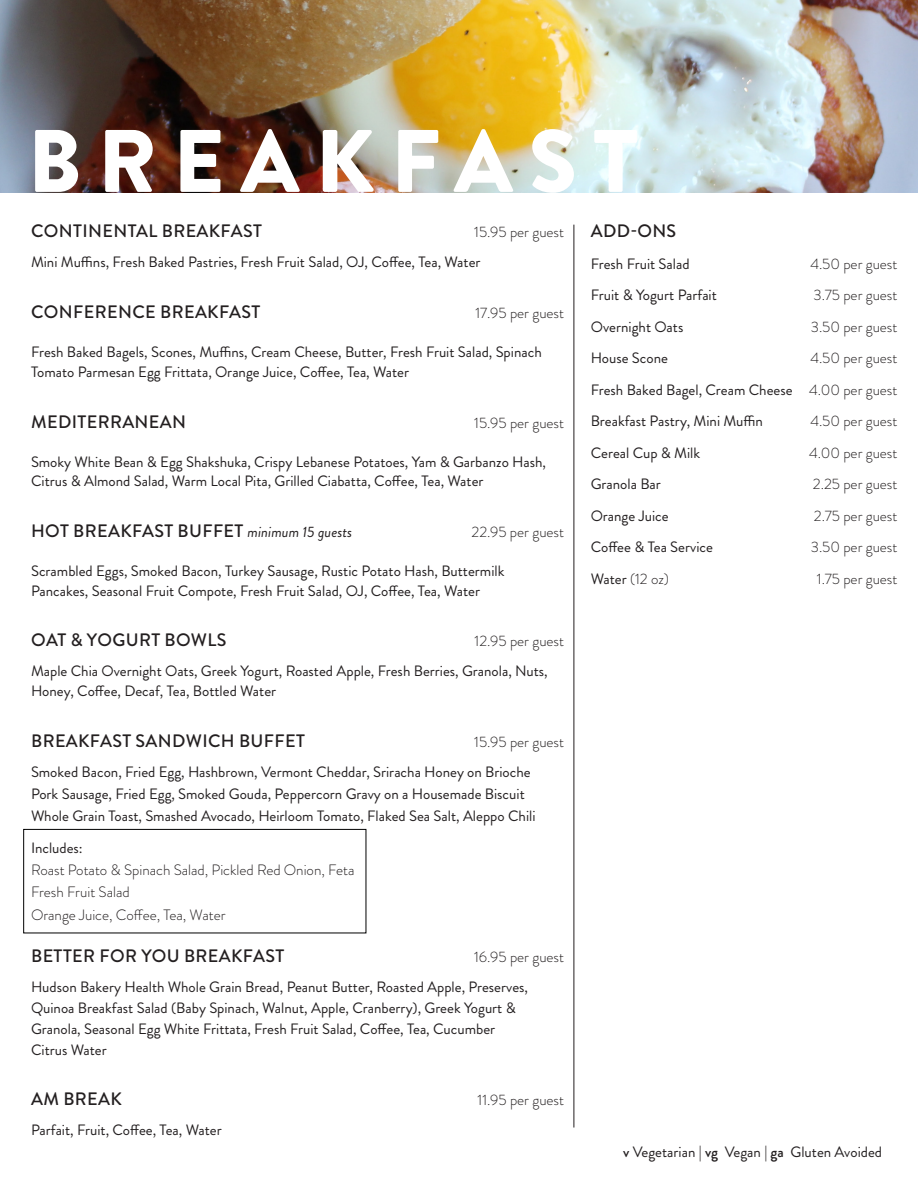
<style>
.page{position:relative;width:918px;height:1188px;background:#fff}
.page>*{position:absolute;margin:0;border:0;box-sizing:border-box;transform-origin:0 0}
.t1{font:900 88.5px "Brandon Grotesque";letter-spacing:.18em;color:#fff}
.t2{font:500 18px "Brandon Grotesque";letter-spacing:.02em;color:#231f20}
.t3{font:15px/19.5px "Brandon Grotesque";color:#231f20}
.t4{font:300 15px "Brandon Grotesque";color:#231f20}
.s1{font-weight:400;font-style:italic;font-size:15px}
.s2{font-weight:300}
.s3{font-weight:400}
.s4{font-weight:500}
</style>
<div class="page">
<img style="left:0;top:0;width:918px;height:192px">
<hr style="left:574px;top:225px;width:1px;height:903px;background:#231f20">
<div style="left:24px;top:829px;width:342px;height:104px;border:1px solid #000"></div>
<p class="t1" style="left:28px;top:99px;width:612px">BREAKFAST</p>
<p class="t2" style="left:31px;top:219px;width:232px">CONTINENTAL BREAKFAST</p>
<p class="t4" style="left:474px;top:222px;width:91px">15.95 per guest</p>
<p class="t3" style="left:31px;top:253px;width:451px">Mini Muffins, Fresh Baked Pastries, Fresh Fruit Salad, OJ, Coffee, Tea, Water</p>
<p class="t2" style="left:31px;top:300px;width:231px">CONFERENCE BREAKFAST</p>
<p class="t4" style="left:475px;top:303px;width:90px">17.95 per guest</p>
<p class="t3" style="left:31px;top:343px;width:512px">Fresh Baked Bagels, Scones, Muffins, Cream Cheese, Butter, Fresh Fruit Salad, Spinach<br>Tomato Parmesan Egg Frittata, Orange Juice, Coffee, Tea, Water</p>
<p class="t2" style="left:31px;top:409px;width:156px">MEDITERRANEAN</p>
<p class="t4" style="left:474px;top:412px;width:91px">15.95 per guest</p>
<p class="t3" style="left:31px;top:452px;width:516px">Smoky White Bean &amp; Egg Shakshuka, Crispy Lebanese Potatoes, Yam &amp; Garbanzo Hash,<br>Citrus &amp; Almond Salad, Warm Local Pita, Grilled Ciabatta, Coffee, Tea, Water</p>
<p class="t2" style="left:31px;top:518px;width:323px">HOT BREAKFAST BUFFET <span class="s1">minimum 15 guests</span></p>
<p class="t4" style="left:472px;top:522px;width:94px">22.95 per guest</p>
<p class="t3" style="left:31px;top:561px;width:475px">Scrambled Eggs, Smoked Bacon, Turkey Sausage, Rustic Potato Hash, Buttermilk</p>
<p class="t3" style="left:31px;top:581px;width:451px">Pancakes, Seasonal Fruit Compote, Fresh Fruit Salad, OJ, Coffee, Tea, Water</p>
<p class="t2" style="left:31px;top:628px;width:197px">OAT &amp; YOGURT BOWLS</p>
<p class="t4" style="left:475px;top:631px;width:91px">12.95 per guest</p>
<p class="t3" style="left:31px;top:662px;width:518px">Maple Chia Overnight Oats, Greek Yogurt, Roasted Apple, Fresh Berries, Granola, Nuts,<br>Honey, Coffee, Decaf, Tea, Bottled Water</p>
<p class="t2" style="left:31px;top:728px;width:275px">BREAKFAST SANDWICH BUFFET</p>
<p class="t4" style="left:474px;top:731px;width:91px">15.95 per guest</p>
<p class="t3" style="left:31px;top:762px;width:501px">Smoked Bacon, Fried Egg, Hashbrown, Vermont Cheddar, Sriracha Honey on Brioche</p>
<p class="t3" style="left:31px;top:784px;width:495px">Pork Sausage, Fried Egg, Smoked Gouda, Peppercorn Gravy on a Housemade Biscuit</p>
<p class="t3" style="left:31px;top:807px;width:506px">Whole Grain Toast, Smashed Avocado, Heirloom Tomato, Flaked Sea Salt, Aleppo Chili</p>
<p class="t3" style="left:31px;top:838px;width:53px">Includes:</p>
<p class="t4" style="left:31px;top:860px;width:325px">Roast Potato &amp; Spinach Salad, Pickled Red Onion, Feta</p>
<p class="t4" style="left:31px;top:882px;width:100px">Fresh Fruit Salad</p>
<p class="t4" style="left:31px;top:904px;width:196px">Orange Juice, Coffee, Tea, Water</p>
<p class="t2" style="left:31px;top:943px;width:255px">BETTER FOR YOU BREAKFAST</p>
<p class="t4" style="left:474px;top:946px;width:91px">16.95 per guest</p>
<p class="t3" style="left:31px;top:977px;width:499px">Hudson Bakery Health Whole Grain Bread, Peanut Butter, Roasted Apple, Preserves,</p>
<p class="t3" style="left:31px;top:998px;width:486px">Quinoa Breakfast Salad (Baby Spinach, Walnut, Apple, Cranberry), Greek Yogurt &amp;</p>
<p class="t3" style="left:31px;top:1018px;width:466px;line-height:21px">Granola, Seasonal Egg White Frittata, Fresh Fruit Salad, Coffee, Tea, Cucumber<br>Citrus Water</p>
<p class="t2" style="left:31px;top:1087px;width:92px">AM BREAK</p>
<p class="t4" style="left:478px;top:1090px;width:88px">11.95 per guest</p>
<p class="t3" style="left:31px;top:1121px;width:192px">Parfait, Fruit, Coffee, Tea, Water</p>
<p class="t2" style="left:591px;top:219px;width:87px">ADD-ONS</p>
<p class="t3" style="left:591px;top:254px;width:100px">Fresh Fruit Salad</p>
<p class="t4" style="left:810px;top:253px;width:89px">4.50 per guest</p>
<p class="t3" style="left:591px;top:286px;width:128px">Fruit &amp; Yogurt Parfait</p>
<p class="t4" style="left:814px;top:285px;width:85px">3.75 per guest</p>
<p class="t3" style="left:591px;top:317px;width:94px">Overnight Oats</p>
<p class="t4" style="left:811px;top:316px;width:88px">3.50 per guest</p>
<p class="t3" style="left:591px;top:349px;width:79px">House Scone</p>
<p class="t4" style="left:810px;top:348px;width:89px">4.50 per guest</p>
<p class="t3" style="left:591px;top:380px;width:308px">Fresh Baked Bagel, Cream Cheese <span class="s2">4.00 per guest</span></p>
<p class="t3" style="left:591px;top:412px;width:174px">Breakfast Pastry, Mini Muffin</p>
<p class="t4" style="left:810px;top:411px;width:89px">4.50 per guest</p>
<p class="t3" style="left:591px;top:443px;width:111px">Cereal Cup &amp; Milk</p>
<p class="t4" style="left:809px;top:442px;width:90px">4.00 per guest</p>
<p class="t3" style="left:591px;top:475px;width:72px">Granola Bar</p>
<p class="t4" style="left:813px;top:474px;width:86px">2.25 per guest</p>
<p class="t3" style="left:591px;top:506px;width:79px">Orange Juice</p>
<p class="t4" style="left:814px;top:505px;width:85px">2.75 per guest</p>
<p class="t3" style="left:591px;top:538px;width:124px">Coffee &amp; Tea Service</p>
<p class="t4" style="left:811px;top:537px;width:88px">3.50 per guest</p>
<p class="t4" style="left:591px;top:568px;width:80px"><span class="s3">Water</span> (12 oz)</p>
<p class="t4" style="left:817px;top:568px;width:82px">1.75 per guest</p>
<p class="t3" style="left:623px;top:1143px;width:260px"><span class="s4">v</span> Vegetarian | <span class="s4">vg</span> Vegan | <span class="s4">ga</span> Gluten Avoided</p>
</div>
